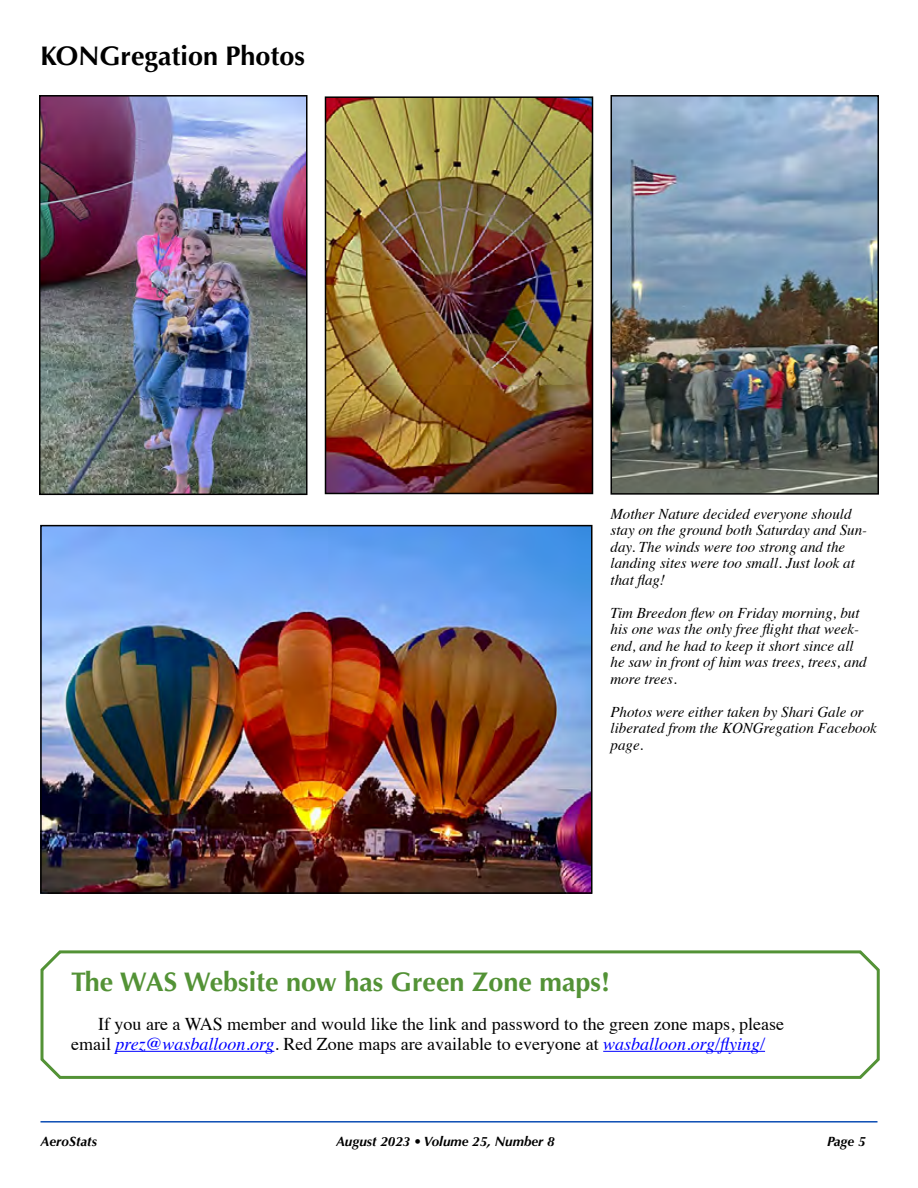
<style>
.page{position:relative;width:918px;height:1188px;background:#fff}
.page>*{position:absolute;margin:0;border:0;box-sizing:border-box;transform-origin:0 0}
.t1{font:700 27px "Optima";color:#539236}
.t2{font:700 27px "Optima";color:#000}
.t3{font:18px/19.5px "Times";color:#000}
.t4{font:italic 15px/16.5px "Times";color:#000}
.t5{font:italic 700 13.5px "Optima";color:#000}
.s1{font-style:italic;color:#00f}
</style>
<div class="page">
<hr style="left:40px;top:1121px;width:838px;height:2px;background:#0b4cb4">
<svg style="left:40px;top:950px;width:840px;height:129px"></svg>
<hr style="left:116px;top:1051px;width:158px;height:1px;background:#00f">
<hr style="left:603px;top:1051px;width:162px;height:1px;background:#00f">
<img style="left:42px;top:98px;width:263px;height:394px">
<div style="left:39px;top:95px;width:269px;height:400px;border:2px solid #000"></div>
<img style="left:613px;top:98px;width:263px;height:394px">
<div style="left:610px;top:95px;width:269px;height:400px;border:2px solid #000"></div>
<img style="left:43px;top:528px;width:546px;height:363px">
<div style="left:40px;top:525px;width:552px;height:369px;border:2px solid #000"></div>
<img style="left:328px;top:99px;width:262px;height:392px">
<div style="left:325px;top:96px;width:268px;height:398px;border:2px solid #000"></div>
<p class="t2" style="left:40px;top:40px;width:266px">KONGregation Photos</p>
<p class="t4" style="left:610px;top:505px;width:258px">Mother Nature decided everyone should stay on the ground both Saturday and Sun&shy;day. The winds were too strong and the landing sites were too small. Just look at that flag!</p>
<p class="t4" style="left:610px;top:604px;width:258px">Tim Breedon flew on Friday morning, but his one was the only free flight that week&shy;end, and he had to keep it short since all he saw in front of him was trees, trees, and more trees.</p>
<p class="t4" style="left:610px;top:703px;width:268px">Photos were either taken by Shari Gale or liberated from the KONGregation Facebook page.</p>
<p class="t1" style="left:71px;top:967px;width:540px">The WAS Website now has Green Zone maps!</p>
<p class="t3" style="left:71px;top:1013px;width:715px;text-indent:27px">If you are a WAS member and would like the link and password to the green zone maps, please email <span class="s1">prez@wasballoon.org</span>. Red Zone maps are available to everyone at <span class="s1">wasballoon.org/flying/</span></p>
<p class="t5" style="left:40px;top:1134px;width:58px">AeroStats</p>
<p class="t5" style="left:336px;top:1134px;width:220px">August 2023 • Volume 25, Number 8</p>
<p class="t5" style="left:827px;top:1134px;width:40px">Page 5</p>
</div>
